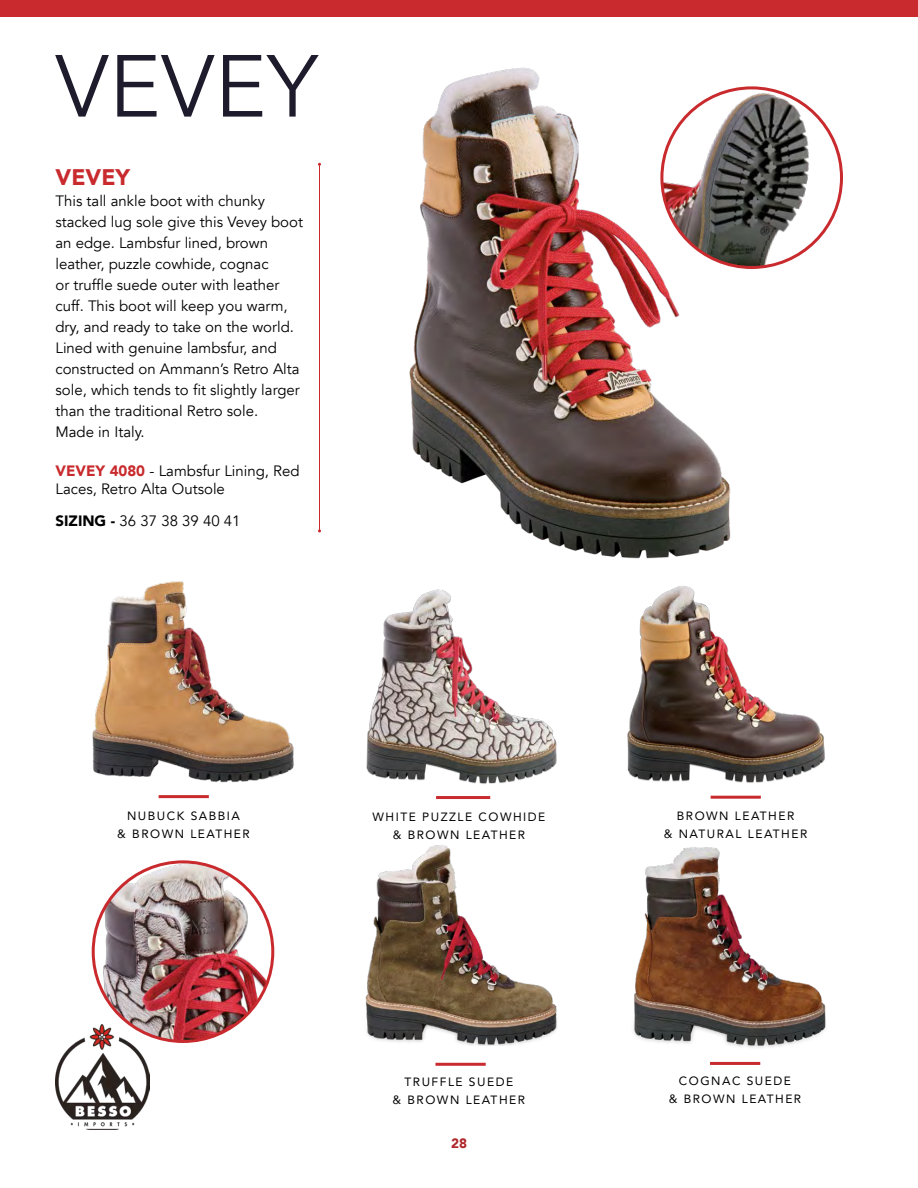
<style>
.page{position:relative;width:918px;height:1188px;background:#fff}
.page>*{position:absolute;margin:0;border:0;box-sizing:border-box;transform-origin:0 0}
.Boot_Line_Main_Title_Dk_Blue{font:87px "Avenir Next";color:#1d1b2c}
.Boot_Line_Subtitle_before_copy_red{font:900 22.5px "Avenir";color:#c82a2d}
.Boot_Line_main_description{font:15px/21px "Avenir";color:#000}
.Boot_Line_stock_number_and_description{font:15px/18px "Avenir";color:#000}
.t1{font:900 13.5px "Avenir";color:#af262b}
.t2{font:12px "Avenir";letter-spacing:.125em;color:#000}
.s1{font-weight:900;color:#c82a2d}
.s2{font-weight:900}
</style>
<div class="page">
<img style="left:627px;top:585px;width:198px;height:198px">
<img style="left:366px;top:589px;width:191px;height:195px">
<hr style="left:711px;top:796px;width:50px;height:3px;background:#c82a2d">
<hr style="left:710px;top:1062px;width:50px;height:3px;background:#c82a2d">
<hr style="left:436px;top:796px;width:54px;height:3px;background:#c82a2d">
<hr style="left:436px;top:1063px;width:50px;height:3px;background:#c82a2d">
<img style="left:633px;top:847px;width:193px;height:201px">
<img style="left:365px;top:845px;width:192px;height:201px">
<hr style="left:319px;top:164px;width:1px;height:367px;background:#c82a2d">
<img style="left:409px;top:67px;width:333px;height:492px">
<img style="left:93px;top:862px;width:180px;height:179px;border-radius:90px">
<img style="left:662px;top:88px;width:168px;height:179px">
<img style="left:92px;top:581px;width:202px;height:218px">
<hr style="left:159px;top:795px;width:50px;height:3px;background:#c82a2d">
<img style="left:56px;top:1025px;width:93px;height:105px">
<div style="left:0;top:0;width:918px;height:17px;background:#c82a2d"></div>
<p class="Boot_Line_Main_Title_Dk_Blue" style="left:55px;top:13px;width:265px">VEVEY</p>
<p class="Boot_Line_Subtitle_before_copy_red" style="left:56px;top:158px;width:76px">VEVEY</p>
<p class="Boot_Line_main_description" style="left:56px;top:191px;width:249px">This tall ankle boot with chunky stacked lug sole give this Vevey boot an edge. Lambsfur lined, brown leather, puzzle cowhide, cognac<br>or truffle suede outer with leather cuff. This boot will keep you warm, dry, and ready to take on the world.<br>Lined with genuine lambsfur, and constructed on Ammann’s Retro Alta sole, which tends to fit slightly larger than the traditional Retro sole.</p>
<p class="Boot_Line_main_description" style="left:56px;top:422px;width:91px">Made in Italy.</p>
<p class="Boot_Line_stock_number_and_description" style="left:56px;top:462px;width:246px"><span class="s1">VEVEY 4080</span> - Lambsfur Lining, Red<br>Laces, Retro Alta Outsole</p>
<p class="Boot_Line_stock_number_and_description" style="left:56px;top:512px;width:187px"><span class="s2">SIZING -</span> 36 37 38 39 40 41</p>
<p class="t2" style="left:127px;top:806px;width:114px">NUBUCK SABBIA</p>
<p class="t2" style="left:117px;top:824px;width:134px">&amp; BROWN LEATHER</p>
<p class="t2" style="left:373px;top:807px;width:174px">WHITE PUZZLE COWHIDE</p>
<p class="t2" style="left:393px;top:825px;width:134px">&amp; BROWN LEATHER</p>
<p class="t2" style="left:404px;top:1072px;width:110px">TRUFFLE SUEDE</p>
<p class="t2" style="left:393px;top:1090px;width:134px">&amp; BROWN LEATHER</p>
<p class="t1" style="left:451px;top:1132px;width:17px">28</p>
<p class="t2" style="left:677px;top:806px;width:119px">BROWN LEATHER</p>
<p class="t2" style="left:664px;top:824px;width:145px">&amp; NATURAL LEATHER</p>
<p class="t2" style="left:679px;top:1071px;width:114px">COGNAC SUEDE</p>
<p class="t2" style="left:669px;top:1089px;width:134px">&amp; BROWN LEATHER</p>
</div>
